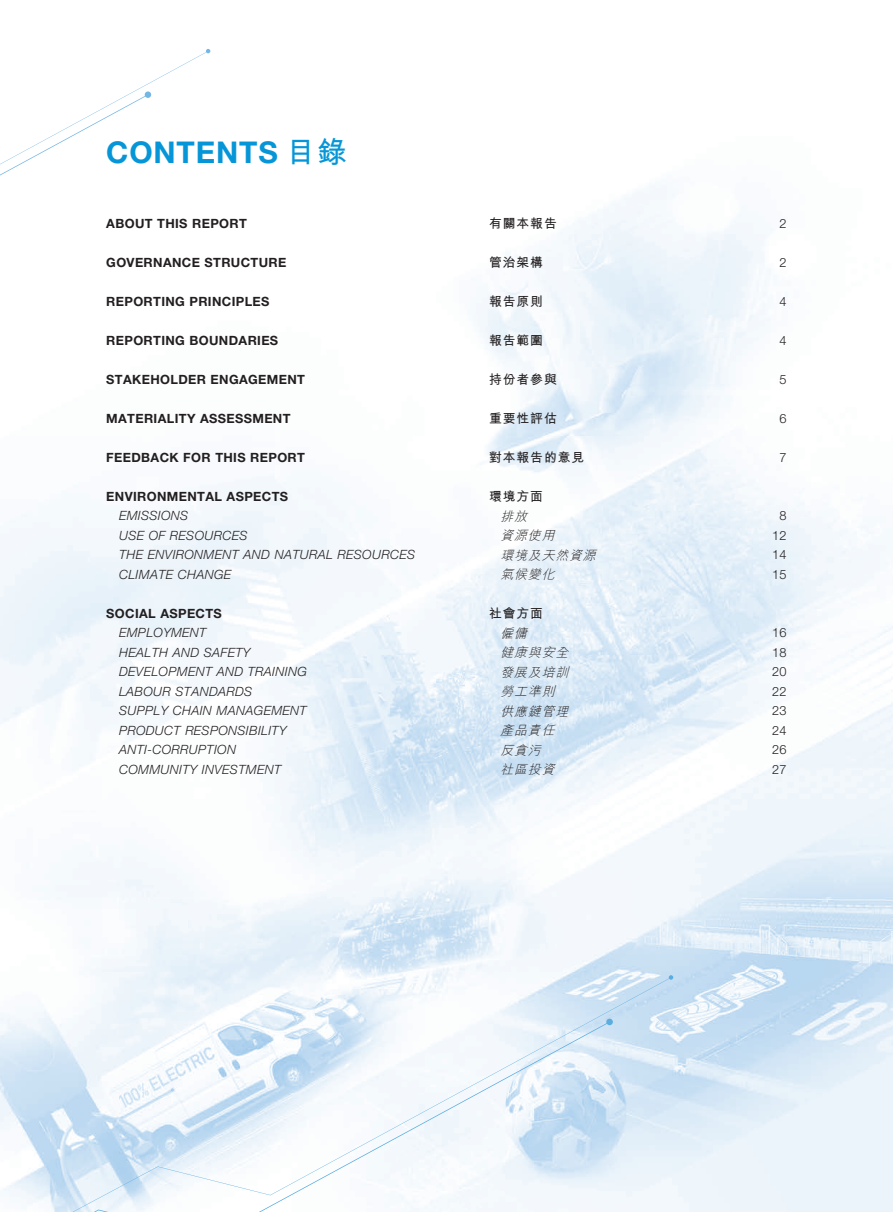
<style>
.page{position:relative;width:893px;height:1212px;background:#fff}
.page>*{position:absolute;margin:0;border:0;box-sizing:border-box;transform-origin:0 0}
.t1{font:700 30px "Helvetica Neue LT Std";letter-spacing:.03em;color:#0696d7}
.t2{font:italic 300 12.75px "Helvetica Neue LT Std";letter-spacing:.03em;color:#231f20}
.t3{font:700 12.75px "Helvetica Neue LT Std";letter-spacing:.03em;color:#231f20}
.t4{font:italic 300 12.75px "M Hei HK";color:#231f20}
.t5{font:700 12.75px "M Hei HK";letter-spacing:.08em;color:#231f20}
.t6{font:300 12.75px "Helvetica Neue LT Std";letter-spacing:.03em;color:#231f20}
.s1{font-family:"M Hei HK"}
</style>
<div class="page">
<img style="left:0;top:50px;width:893px;height:1162px">
<svg style="left:72px;top:977px;width:599px;height:235px;fill:#f1f7fb"></svg>
<svg style="left:669px;top:975px;width:4px;height:5px"></svg>
<svg style="left:0;top:49px;width:210px;height:126px"></svg>
<h1 class="t1" style="left:106px;top:134px;width:242px">CONTENTS <span class="s1">目錄</span></h1>
<p class="t3" style="left:106px;top:216px;width:142px">ABOUT THIS REPORT</p>
<p class="t5" style="left:489px;top:214px;width:69px">有關本報告</p>
<p class="t6" style="left:780px;top:215px;width:9px">2</p>
<p class="t3" style="left:106px;top:255px;width:181px">GOVERNANCE STRUCTURE</p>
<p class="t5" style="left:489px;top:253px;width:55px">管治架構</p>
<p class="t6" style="left:780px;top:254px;width:9px">2</p>
<p class="t3" style="left:106px;top:294px;width:165px">REPORTING PRINCIPLES</p>
<p class="t5" style="left:489px;top:292px;width:55px">報告原則</p>
<p class="t6" style="left:780px;top:293px;width:9px">4</p>
<p class="t3" style="left:106px;top:333px;width:173px">REPORTING BOUNDARIES</p>
<p class="t5" style="left:489px;top:331px;width:55px">報告範圍</p>
<p class="t6" style="left:780px;top:332px;width:9px">4</p>
<p class="t3" style="left:106px;top:372px;width:200px">STAKEHOLDER ENGAGEMENT</p>
<p class="t5" style="left:489px;top:370px;width:69px">持份者參與</p>
<p class="t6" style="left:780px;top:371px;width:9px">5</p>
<p class="t3" style="left:106px;top:411px;width:186px">MATERIALITY ASSESSMENT</p>
<p class="t5" style="left:489px;top:409px;width:69px">重要性評估</p>
<p class="t6" style="left:780px;top:410px;width:9px">6</p>
<p class="t3" style="left:106px;top:450px;width:200px">FEEDBACK FOR THIS REPORT</p>
<p class="t5" style="left:489px;top:448px;width:97px">對本報告的意見</p>
<p class="t6" style="left:780px;top:449px;width:9px">7</p>
<p class="t3" style="left:106px;top:489px;width:183px">ENVIRONMENTAL ASPECTS</p>
<p class="t5" style="left:489px;top:487px;width:55px">環境方面</p>
<p class="t2" style="left:119px;top:508px;width:71px">EMISSIONS</p>
<p class="t4" style="left:500px;top:507px;width:33px">排放</p>
<p class="t6" style="left:780px;top:508px;width:9px">8</p>
<p class="t2" style="left:119px;top:528px;width:130px">USE OF RESOURCES</p>
<p class="t4" style="left:500px;top:527px;width:60px">資源使用</p>
<p class="t6" style="left:772px;top:527px;width:16px">12</p>
<p class="t2" style="left:119px;top:547px;width:298px">THE ENVIRONMENT AND NATURAL RESOURCES</p>
<p class="t4" style="left:500px;top:546px;width:101px">環境及天然資源</p>
<p class="t6" style="left:772px;top:547px;width:16px">14</p>
<p class="t2" style="left:119px;top:567px;width:114px">CLIMATE CHANGE</p>
<p class="t4" style="left:500px;top:566px;width:60px">氣候變化</p>
<p class="t6" style="left:772px;top:566px;width:16px">15</p>
<p class="t3" style="left:106px;top:606px;width:117px">SOCIAL ASPECTS</p>
<p class="t5" style="left:489px;top:604px;width:55px">社會方面</p>
<p class="t2" style="left:119px;top:625px;width:89px">EMPLOYMENT</p>
<p class="t4" style="left:500px;top:624px;width:33px">僱傭</p>
<p class="t6" style="left:772px;top:625px;width:16px">16</p>
<p class="t2" style="left:119px;top:645px;width:133px">HEALTH AND SAFETY</p>
<p class="t4" style="left:500px;top:644px;width:74px">健康與安全</p>
<p class="t6" style="left:772px;top:644px;width:16px">18</p>
<p class="t2" style="left:119px;top:664px;width:189px">DEVELOPMENT AND TRAINING</p>
<p class="t4" style="left:500px;top:663px;width:74px">發展及培訓</p>
<p class="t6" style="left:772px;top:664px;width:16px">20</p>
<p class="t2" style="left:119px;top:684px;width:135px">LABOUR STANDARDS</p>
<p class="t4" style="left:500px;top:683px;width:60px">勞工準則</p>
<p class="t6" style="left:772px;top:683px;width:16px">22</p>
<p class="t2" style="left:119px;top:703px;width:189px">SUPPLY CHAIN MANAGEMENT</p>
<p class="t4" style="left:500px;top:702px;width:74px">供應鏈管理</p>
<p class="t6" style="left:772px;top:703px;width:16px">23</p>
<p class="t2" style="left:119px;top:723px;width:169px">PRODUCT RESPONSIBILITY</p>
<p class="t4" style="left:500px;top:722px;width:60px">產品責任</p>
<p class="t6" style="left:772px;top:722px;width:16px">24</p>
<p class="t2" style="left:119px;top:742px;width:118px">ANTI-CORRUPTION</p>
<p class="t4" style="left:500px;top:741px;width:46px">反貪污</p>
<p class="t6" style="left:772px;top:742px;width:16px">26</p>
<p class="t2" style="left:119px;top:762px;width:164px">COMMUNITY INVESTMENT</p>
<p class="t4" style="left:500px;top:761px;width:60px">社區投資</p>
<p class="t6" style="left:772px;top:761px;width:16px">27</p>
</div>
